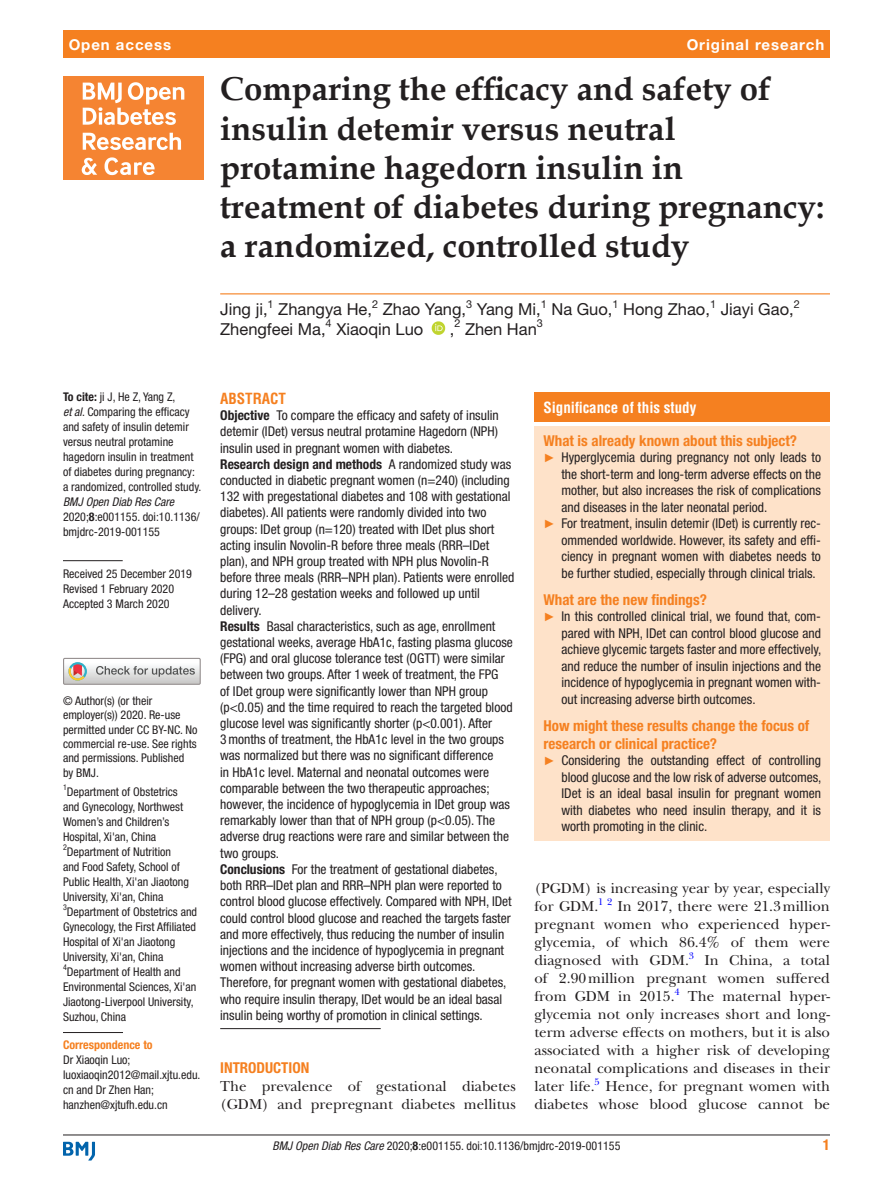
<style>
.page{position:relative;width:893px;height:1191px;background:#fff}
.page>*{position:absolute;margin:0;border:0;box-sizing:border-box;transform-origin:0 0}
.t1{font:700 33px/39px "Book Antiqua";color:#231f20}
.t2{font:16.5px "Helvetica Neue LT Std";color:#231f20}
.t3{font:15px/18px "New Baskerville";color:#231f20;text-align:justify}
.t4{font:700 condensed 15px/18px "Helvetica Neue LT Std";color:#f58020}
.t5{font:700 15px "Helvetica Neue LT Std";letter-spacing:.065em;color:#fff}
.t6{font:700 condensed 15px "Helvetica";color:#fff}
.t7{font:700 condensed 15px "Helvetica";color:#f58020}
.t8{font:condensed 13.5px/16.2px "Helvetica Neue LT Std";color:#231f20;text-align:justify}
.t9{font:condensed 12px/15px "Helvetica Neue LT Std";color:#231f20}
.t10{font:700 condensed 12px "Helvetica Neue LT Std";color:#f58020}
.t11{font:10.95px "Helvetica Neue LT Std";color:#231f20}
.t12{font:9.9px "New Baskerville";color:#00f}
.t13{font:condensed 7.95px "Helvetica Neue LT Std";color:#231f20}
.s1{font-weight:700}
.s2{font-style:italic}
.s3{font-family:"Arial";font-stretch:normal;font-size:12px;color:#f58020}
</style>
<div class="page">
<hr style="left:63px;top:1134px;width:767px;height:1px;background:#231f20">
<svg style="left:63px;top:1141px;width:32px;height:19px"></svg>
<div style="left:63px;top:31px;width:767px;height:27px;background:#f58020"></div>
<hr style="left:220px;top:293px;width:610px;height:1px;background:#f58020">
<svg style="left:432px;top:321px;width:13px;height:14px"></svg>
<hr style="left:63px;top:1032px;width:60px;height:1px;background:#231f20">
<hr style="left:63px;top:560px;width:60px;height:1px;background:#231f20">
<div style="left:63px;top:658px;width:138px;height:27px;border:1px solid #969090"></div>
<svg style="left:64px;top:658px;width:136px;height:26px"></svg>
<div style="left:63px;top:76px;width:140px;height:104px;background:#f58432"></div>
<svg style="left:83px;top:82px;width:101px;height:43px"></svg>
<svg style="left:83px;top:133px;width:98px;height:17px"></svg>
<svg style="left:82px;top:158px;width:15px;height:17px"></svg>
<svg style="left:105px;top:157px;width:50px;height:18px"></svg>
<div style="left:534px;top:392px;width:296px;height:30px;background:#f58020"></div>
<div style="left:534px;top:426px;width:296px;height:414px;background:#fee2c9"></div>
<hr style="left:220px;top:1028px;width:161px;height:1px;background:#231f20">
<p class="t5" style="left:69px;top:35px;width:104px">Open access</p>
<p class="t5" style="left:687px;top:35px;width:139px">Original research</p>
<h1 class="t1" style="left:220px;top:70px;width:606px">Comparing the efficacy and safety of insulin detemir versus neutral protamine hagedorn insulin in treatment of diabetes during pregnancy: a randomized, controlled study</h1>
<p class="t2" style="left:220px;top:299px;width:49px">Jing ji,</p>
<p class="t11" style="left:268px;top:297px;width:8px">1</p>
<p class="t2" style="left:278px;top:299px;width:95px">Zhangya He,</p>
<p class="t11" style="left:372px;top:297px;width:8px">2</p>
<p class="t2" style="left:383px;top:299px;width:85px">Zhao Yang,</p>
<p class="t11" style="left:466px;top:297px;width:8px">3</p>
<p class="t2" style="left:477px;top:299px;width:65px">Yang Mi,</p>
<p class="t11" style="left:541px;top:297px;width:8px">1</p>
<p class="t2" style="left:551px;top:299px;width:63px">Na Guo,</p>
<p class="t11" style="left:613px;top:297px;width:8px">1</p>
<p class="t2" style="left:623px;top:299px;width:88px">Hong Zhao,</p>
<p class="t11" style="left:710px;top:297px;width:8px">1</p>
<p class="t2" style="left:721px;top:299px;width:75px">Jiayi Gao,</p>
<p class="t11" style="left:794px;top:297px;width:8px">2</p>
<p class="t2" style="left:220px;top:319px;width:205px">Zhengfeei Ma,<sup>4</sup> Xiaoqin Luo</p>
<p class="t2" style="left:450px;top:319px;width:95px">,<sup>2</sup> Zhen Han<sup>3</sup></p>
<p class="t9" style="left:63px;top:389px;width:140px"><span class="s1">To cite:</span> ji J, He Z, Yang Z,<br><span class="s2">et al</span>. Comparing the efficacy and safety of insulin detemir versus neutral protamine hagedorn insulin in treatment of diabetes during pregnancy: a randomized, controlled study.</p>
<p class="t9" style="left:63px;top:494px;width:138px"><span class="s2">BMJ Open Diab Res Care<br></span>2020;<span class="s1">8</span>:e001155. doi:10.1136/ bmjdrc-2019-001155</p>
<p class="t9" style="left:63px;top:566px;width:130px">Received 25 December 2019<br>Revised 1 February 2020<br>Accepted 3 March 2020</p>
<p class="t9" style="left:63px;top:693px;width:136px;line-height:14.4px">© Author(s) (or their employer(s)) 2020. Re-use permitted under CC BY-NC. No commercial re-use. See rights and permissions. Published by BMJ.</p>
<p class="t13" style="left:63px;top:783px;width:5px">1</p>
<p class="t9" style="left:63px;top:784px;width:136px;text-indent:4px">Department of Obstetrics and Gynecology, Northwest<br>Women’s and Children’s<br>Hospital, Xi'an, China<br><sup>2</sup>Department of Nutrition<br>and Food Safety, School of<br>Public Health, Xi'an Jiaotong<br>University, Xi'an, China<br><sup>3</sup>Department of Obstetrics and<br>Gynecology, the First Affiliated<br>Hospital of Xi'an Jiaotong<br>University, Xi'an, China<br><sup>4</sup>Department of Health and<br>Environmental Sciences, Xi'an<br>Jiaotong-Liverpool University,<br>Suzhou, China</p>
<p class="t10" style="left:63px;top:1037px;width:91px">Correspondence to</p>
<p class="t9" style="left:63px;top:1052px;width:139px">Dr Xiaoqin Luo; luoxiaoqin2012@mail.xjtu.edu. cn and Dr Zhen Han; hanzhen@xjtufh.edu.cn</p>
<p class="t7" style="left:220px;top:389px;width:67px">Abstract</p>
<p class="t8" style="left:220px;top:407px;width:296px;text-align:left"><span class="s1">Objective</span> To compare the efficacy and safety of insulin detemir (IDet) versus neutral protamine Hagedorn (NPH) insulin used in pregnant women with diabetes.<br><span class="s1">Research design and methods</span> A randomized study was conducted in diabetic pregnant women (n=240) (including 132 with pregestational diabetes and 108 with gestational diabetes). All patients were randomly divided into two groups: IDet group (n=120) treated with IDet plus short acting insulin Novolin-R before three meals (RRR–IDet plan), and NPH group treated with NPH plus Novolin-R before three meals (RRR–NPH plan). Patients were enrolled during 12–28 gestation weeks and followed up until delivery.<br><span class="s1">Results</span> Basal characteristics, such as age, enrollment gestational weeks, average HbA1c, fasting plasma glucose (FPG) and oral glucose tolerance test (OGTT) were similar between two groups. After 1week of treatment, the FPG<br>of IDet group were significantly lower than NPH group (p&lt;0.05) and the time required to reach the targeted blood glucose level was significantly shorter (p&lt;0.001). After 3months of treatment, the HbA1c level in the two groups was normalized but there was no significant difference<br>in HbA1c level. Maternal and neonatal outcomes were comparable between the two therapeutic approaches; however, the incidence of hypoglycemia in IDet group was remarkably lower than that of NPH group (p&lt;0.05). The adverse drug reactions were rare and similar between the two groups.<br><span class="s1">Conclusions</span> For the treatment of gestational diabetes, both RRR–IDet plan and RRR–NPH plan were reported to control blood glucose effectively. Compared with NPH, IDet could control blood glucose and reached the targets faster and more effectively, thus reducing the number of insulin injections and the incidence of hypoglycemia in pregnant women without increasing adverse birth outcomes.<br>Therefore, for pregnant women with gestational diabetes, who require insulin therapy, IDet would be an ideal basal insulin being worthy of promotion in clinical settings.</p>
<p class="t4" style="left:220px;top:1058px;width:61px">Introductio</p>
<p class="t4" style="left:301px;top:1058px;width:10px">n</p>
<p class="t3" style="left:220px;top:1077px;width:297px">The prevalence of gestational diabetes (GDM) and prepregnant diabetes mellitus</p>
<p class="t6" style="left:543px;top:398px;width:154px">Significance of this study</p>
<p class="t4" style="left:543px;top:431px;width:255px">What is already known about this subject?</p>
<p class="t8" style="left:543px;top:449px;width:279px"><span class="s3">►</span> Hyperglycemia during pregnancy not only leads to</p>
<p class="t8" style="left:561px;top:466px;width:261px">the short-term and long-term adverse effects on the</p>
<p class="t8" style="left:561px;top:482px;width:261px">mother, but also increases the risk of complications</p>
<p class="t8" style="left:561px;top:499px;width:207px">and diseases in the later neonatal period.</p>
<p class="t8" style="left:543px;top:515px;width:279px"><span class="s3">►</span> For treatment, insulin detemir (IDet) is currently rec-</p>
<p class="t8" style="left:561px;top:532px;width:261px">ommended worldwide. However, its safety and effi-</p>
<p class="t8" style="left:561px;top:548px;width:261px">ciency in pregnant women with diabetes needs to</p>
<p class="t8" style="left:561px;top:565px;width:256px">be further studied, especially through clinical trials.</p>
<p class="t4" style="left:543px;top:590px;width:165px">What are the new findings?</p>
<p class="t8" style="left:561px;top:608px;width:261px;text-indent:-18px"><span class="s3">►</span> In this controlled clinical trial, we found that, com&shy;pared with NPH, IDet can control blood glucose and achieve glycemic targets faster and more effectively, and reduce the number of insulin injections and the incidence of hypoglycemia in pregnant women with&shy;out increasing adverse birth outcomes.</p>
<p class="t4" style="left:543px;top:716px;width:267px">How might these results change the focus of research or clinical practice?</p>
<p class="t8" style="left:561px;top:752px;width:261px;text-indent:-18px"><span class="s3">►</span> Considering the outstanding effect of controlling blood glucose and the low risk of adverse outcomes, IDet is an ideal basal insulin for pregnant women with diabetes who need insulin therapy, and it is worth promoting in the clinic.</p>
<p class="t3" style="left:534px;top:879px;width:297px">(PGDM) is increasing year by year, especially for GDM.</p>
<p class="t12" style="left:598px;top:895px;width:15px">1 2</p>
<p class="t3" style="left:534px;top:897px;width:297px;text-indent:83px">In 2017, there were 21.3million pregnant women who experienced hyper&shy;glycemia, of which 86.4% of them were diagnosed with GDM.</p>
<p class="t12" style="left:689px;top:949px;width:7px">3</p>
<p class="t3" style="left:534px;top:951px;width:297px;text-indent:170px">In China, a total of 2.90million pregnant women suffered from GDM in 2015.</p>
<p class="t12" style="left:675px;top:985px;width:7px">4</p>
<p class="t3" style="left:534px;top:987px;width:297px;text-indent:153px">The maternal hyper&shy;glycemia not only increases short and long&shy;term adverse effects on mothers, but it is also associated with a higher risk of developing neonatal complications and diseases in their later life.</p>
<p class="t12" style="left:595px;top:1075px;width:7px">5</p>
<p class="t3" style="left:534px;top:1077px;width:297px;text-align:right">Hence, for pregnant women with<br>diabetes whose blood glucose cannot be</p>
<p class="t9" style="left:273px;top:1137px;width:349px"><span class="s2">BMJ Open Diab Res Care</span> 2020;<span class="s1">8</span>:e001155. doi:10.1136/bmjdrc-2019-001155</p>
<p class="t4" style="left:823px;top:1135px;width:9px">1</p>
</div>
